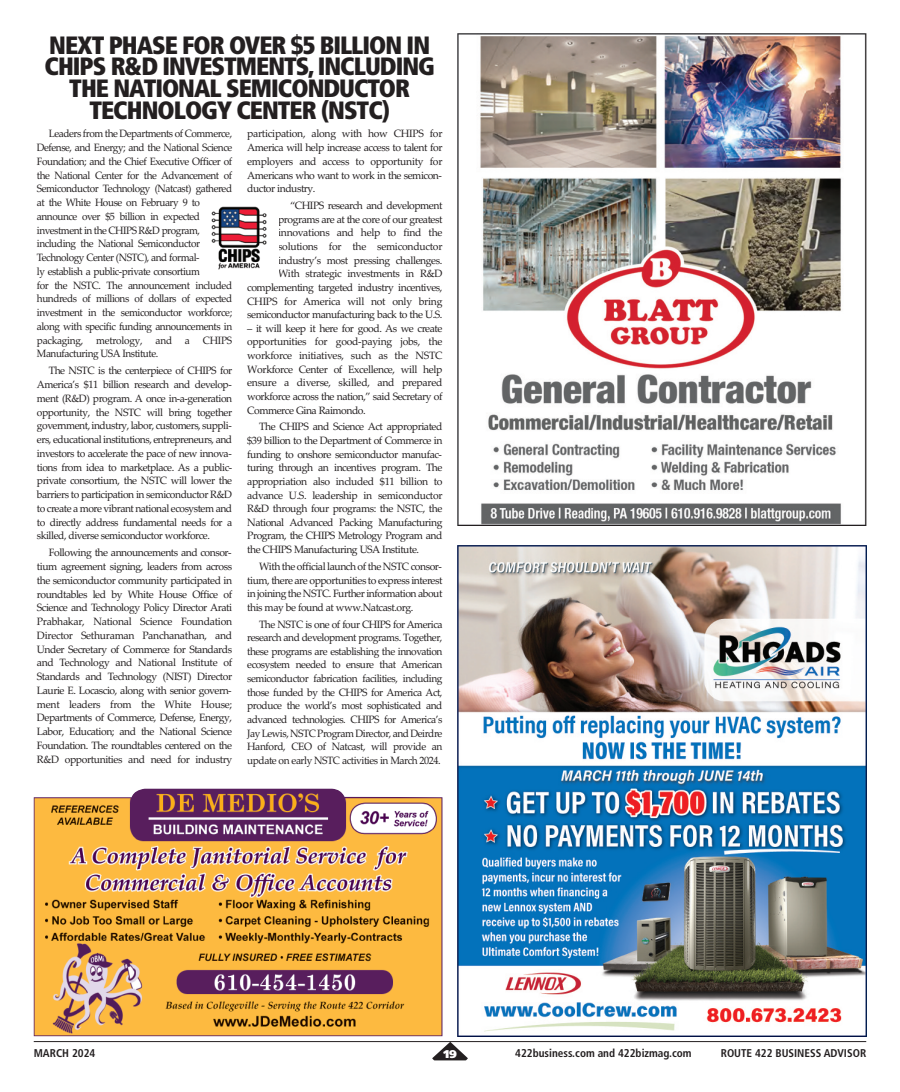
<style>
.page{position:relative;width:900px;height:1092px;background:#fff}
.page>*{position:absolute;margin:0;border:0;box-sizing:border-box;transform-origin:0 0}
.t1{font:900 condensed 25px/21.6px "Frutiger";letter-spacing:-.04em;color:#231f20;text-align:center}
.t2{font:700 condensed 11.25px "Frutiger";color:#231f20}
.t3{font:900 11.25px "Frutiger";color:#fff}
.t4{font:10.62px/13.8px "Palatino Linotype";letter-spacing:-.045em;color:#231f20;text-align:justify}
.t5{font:10.62px/13.8px "Palatino Linotype";letter-spacing:-.045em;color:#231f20;scale:.95 1}
.t6{font:10.62px/13.6px "Palatino Linotype";letter-spacing:-.045em;color:#231f20;text-align:justify;scale:.96 1}
</style>
<div class="page">
<hr style="left:34px;top:1041px;width:832px;height:1px;background:#231f20">
<svg style="left:432px;top:1041px;width:36px;height:19px"></svg>
<img style="left:212px;top:207px;width:55px;height:62px">
<img style="left:458px;top:34px;width:408px;height:491px">
<img style="left:34px;top:788px;width:408px;height:247px">
<img style="left:458px;top:545px;width:408px;height:491px">
<h1 class="t1" style="left:45px;top:36px;width:392px">NEXT PHASE FOR OVER $5 BILLION IN<br>CHIPS R&amp;D INVESTMENTS, INCLUDING<br>THE NATIONAL SEMICONDUCTOR<br>TECHNOLOGY CENTER (NSTC)</h1>
<p class="t5" style="left:37px;top:127px;width:207px;text-indent:12px">Leaders from the Departments of Commerce, Defense, and Energy; and the National Science Foundation; and the Chief Executive Officer of the National Center for the Advancement of Semiconductor Technology (Natcast) gathered at the White House on February 9 to announce over $5 billion in expected investment in the CHIPS R&amp;D program, including the National Semiconductor Technology Center (NSTC), and formal-<br>ly establish a public-private consortium<br>for the NSTC. The announcement included hundreds of millions of dollars of expected investment in the semiconductor workforce; along with specific funding announcements in packaging, metrology, and a CHIPS Manufacturing USA Institute.</p>
<p class="t4" style="left:37px;top:364px;width:197px;text-indent:12px">The NSTC is the centerpiece of CHIPS for America’s $11 billion research and develop&shy;ment (R&amp;D) program. A once in-a-generation opportunity, the NSTC will bring together government, industry, labor, customers, suppli&shy;ers, educational institutions, entrepreneurs, and investors to accelerate the pace of new innova&shy;tions from idea to marketplace. As a public&shy;private consortium, the NSTC will lower the barriers to participation in semiconductor R&amp;D to create a more vibrant national ecosystem and to directly address fundamental needs for a skilled, diverse semiconductor workforce.</p>
<p class="t4" style="left:37px;top:545px;width:197px;text-indent:12px">Following the announcements and consor&shy;tium agreement signing, leaders from across the semiconductor community participated in roundtables led by White House Office of Science and Technology Policy Director Arati Prabhakar, National Science Foundation Director Sethuraman Panchanathan, and Under Secretary of Commerce for Standards and Technology and National Institute of Standards and Technology (NIST) Director Laurie E. Locascio, along with senior govern&shy;ment leaders from the White House; Departments of Commerce, Defense, Energy, Labor, Education; and the National Science Foundation. The roundtables centered on the R&amp;D opportunities and need for industry</p>
<p class="t4" style="left:247px;top:127px;width:197px">participation, along with how CHIPS for America will help increase access to talent for employers and access to opportunity for Americans who want to work in the semicon&shy;ductor industry.</p>
<p class="t4" style="left:247px;top:198px;width:197px;text-align:right">“CHIPS research and development programs are at the core of our greatest innovations and help to find the solutions for the semiconductor industry’s most pressing challenges.<br>With strategic investments in R&amp;D complementing targeted industry incentives, CHIPS for America will not only bring semiconductor manufacturing back to the U.S.</p>
<p class="t4" style="left:247px;top:321px;width:197px">– it will keep it here for good. As we create opportunities for good-paying jobs, the workforce initiatives, such as the NSTC Workforce Center of Excellence, will help ensure a diverse, skilled, and prepared workforce across the nation,” said Secretary of Commerce Gina Raimondo.</p>
<p class="t4" style="left:247px;top:420px;width:197px;text-indent:12px">The CHIPS and Science Act appropriated $39 billion to the Department of Commerce in funding to onshore semiconductor manufac&shy;turing through an incentives program. The appropriation also included $11 billion to advance U.S. leadership in semiconductor R&amp;D through four programs: the NSTC, the National Advanced Packing Manufacturing Program, the CHIPS Metrology Program and the CHIPS Manufacturing USA Institute.</p>
<p class="t4" style="left:247px;top:559px;width:197px;text-indent:12px">With the official launch of the NSTC consor&shy;tium, there are opportunities to express interest in joining the NSTC. Further information about this may be found at www.Natcast.org.</p>
<p class="t6" style="left:247px;top:617px;width:205px;text-indent:12px">The NSTC is one of four CHIPS for America research and development programs. Together, these programs are establishing the innovation ecosystem needed to ensure that American semiconductor fabrication facilities, including those funded by the CHIPS for America Act, produce the world’s most sophisticated and advanced technologies. CHIPS for America’s Jay Lewis, NSTC Program Director, and Deirdre Hanford, CEO of Natcast, will provide an update on early NSTC activities in March 2024.</p>
<p class="t2" style="left:34px;top:1048px;width:63px">MARCH 2024</p>
<p class="t3" style="left:443px;top:1049px;width:15px">19</p>
<p class="t2" style="left:515px;top:1048px;width:178px">422business.com and 422bizmag.com</p>
<p class="t2" style="left:721px;top:1048px;width:147px">ROUTE 422 BUSINESS ADVISOR</p>
</div>
